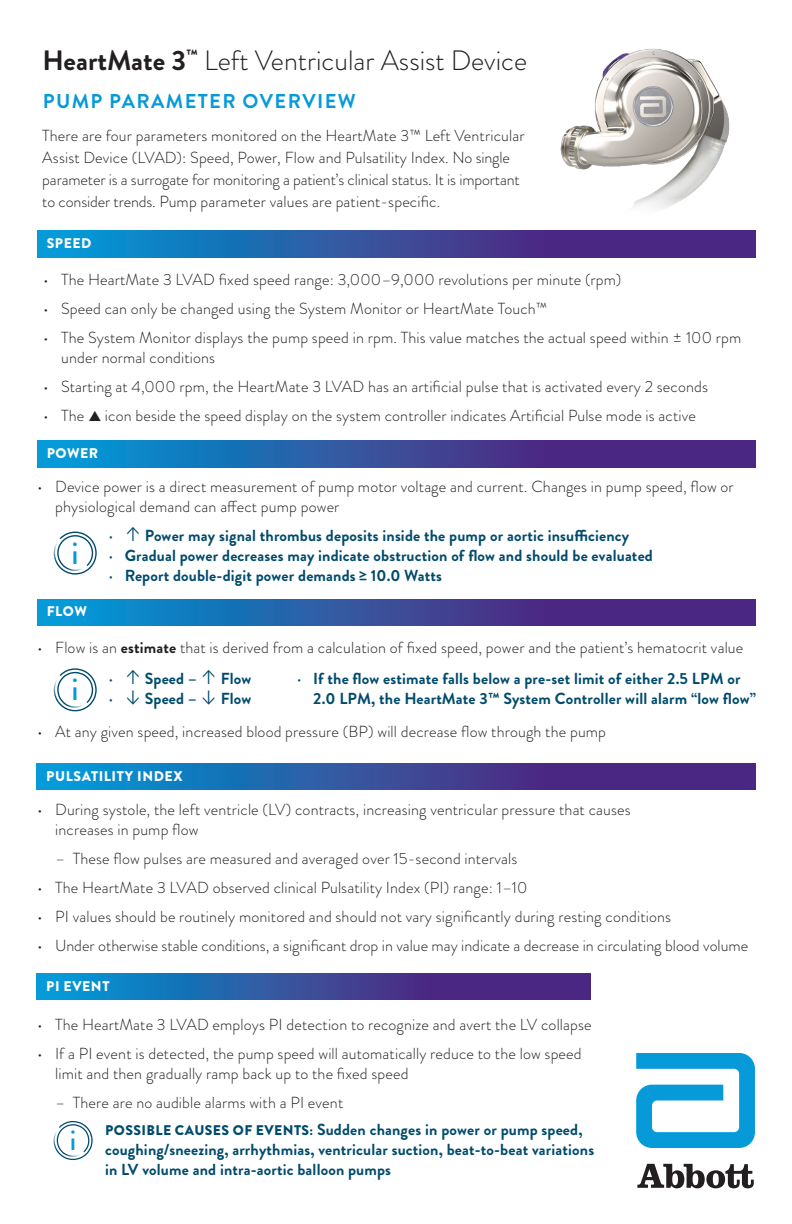
<style>
.page{position:relative;width:792px;height:1224px;background:#fff}
.page>*{position:absolute;margin:0;border:0;box-sizing:border-box;transform-origin:0 0}
.t1{font:500 31.8px "Brandon Grotesque";color:#069ad9}
.t2{font:500 28.8px "Brandon Grotesque";color:#069ad9}
.t3{font:300 28px "Brandon Grotesque";color:#231f20}
.t4{font:700 20px "Brandon Grotesque";letter-spacing:.07em;color:#069ad9}
.t5{font:300 16px/20px "Brandon Grotesque";letter-spacing:.01em;color:#231f20}
.t6{font:700 16px/20px "Brandon Grotesque";letter-spacing:.01em;color:#004b6c}
.Level{font:900 14px "Brandon Grotesque";letter-spacing:.04em;color:#fff}
.s1{font-weight:700}
.s2{font-weight:300}
.s3{font-family:"Mercury Text G1";font-size:22px}
.s4{font-weight:900;font-size:14px}
</style>
<div class="page">
<svg style="left:38px;top:230px;width:718px;height:27px;background:#3052a0"></svg>
<svg style="left:37px;top:763px;width:719px;height:27px;background:#3152a0"></svg>
<svg style="left:37px;top:973px;width:553px;height:27px;background:#3052a0"></svg>
<svg style="left:636px;top:1053px;width:119px;height:95px"></svg>
<svg style="left:637px;top:1164px;width:117px;height:24px"></svg>
<img style="left:560px;top:48px;width:170px;height:160px">
<svg style="left:37px;top:441px;width:719px;height:26px;background:#3052a0"></svg>
<svg style="left:37px;top:599px;width:719px;height:27px;background:#3052a0"></svg>
<svg style="left:54px;top:532px;width:43px;height:43px"></svg>
<svg style="left:54px;top:668px;width:43px;height:43px"></svg>
<svg style="left:54px;top:1121px;width:39px;height:39px"></svg>
<p class="t3" style="left:43px;top:41px;width:486px"><span class="s1">HeartMate 3</span><sup>™</sup> Left Ventricular Assist Device</p>
<p class="t4" style="left:43px;top:87px;width:315px">PUMP PARAMETER OVERVIEW</p>
<p class="t5" style="left:42px;top:125px;width:484px;line-height:22px">There are four parameters monitored on the HeartMate 3™ Left Ventricular Assist Device (LVAD): Speed, Power, Flow and Pulsatility Index. No single parameter is a surrogate for monitoring a patient’s clinical status. It is important to consider trends. Pump parameter values are patient-specific.</p>
<p class="Level" style="left:47px;top:233px;width:46px">SPEED</p>
<p class="t5" style="left:43px;top:269px;width:580px">• The HeartMate 3 LVAD fixed speed range: 3,000–9,000 revolutions per minute (rpm)</p>
<p class="t5" style="left:43px;top:298px;width:506px">• Speed can only be changed using the System Monitor or HeartMate Touch™</p>
<p class="t5" style="left:61px;top:327px;width:682px;text-indent:-18px">• The System Monitor displays the pump speed in rpm. This value matches the actual speed within ± 100 rpm under normal conditions</p>
<p class="t5" style="left:43px;top:376px;width:666px">• Starting at 4,000 rpm, the HeartMate 3 LVAD has an artificial pulse that is activated every 2 seconds</p>
<p class="t5" style="left:43px;top:405px;width:43px">• The</p>
<p class="t5" style="left:105px;top:405px;width:593px">icon beside the speed display on the system controller indicates Artificial Pulse mode is active</p>
<p class="Level" style="left:47px;top:443px;width:53px">POWER</p>
<p class="t5" style="left:55px;top:477px;width:680px;text-indent:-18px">• Device power is a direct measurement of pump motor voltage and current. Changes in pump speed, flow or physiological demand can affect pump power</p>
<p class="t1" style="left:72px;top:531px;width:9px">i</p>
<p class="Level" style="left:47px;top:602px;width:42px">FLOW</p>
<p class="t6" style="left:108px;top:526px;width:523px"><span class="s2">•</span> <span class="s3">•</span> Power may signal thrombus deposits inside the pump or aortic insufficiency</p>
<p class="t6" style="left:108px;top:546px;width:546px"><span class="s2">•</span> Gradual power decreases may indicate obstruction of flow and should be evaluated</p>
<p class="t6" style="left:108px;top:566px;width:336px"><span class="s2">•</span> Report double-digit power demands ≥ 10.0 Watts</p>
<p class="t5" style="left:37px;top:638px;width:708px">• Flow is an <span class="s1">estimate</span> that is derived from a calculation of fixed speed, power and the patient’s hematocrit value</p>
<p class="t1" style="left:72px;top:667px;width:9px">i</p>
<p class="t6" style="left:108px;top:669px;width:145px"><span class="s2">•</span> <span class="s3">•</span> Speed – <span class="s3">•</span> Flow</p>
<p class="t6" style="left:108px;top:689px;width:145px"><span class="s2">•</span> <span class="s3">•</span> Speed – <span class="s3">•</span> Flow</p>
<p class="t6" style="left:313px;top:668px;width:444px;text-indent:-17px"><span class="s2">•</span> If the flow estimate falls below a pre-set limit of either 2.5 LPM or<br>2.0 LPM, the HeartMate 3™ System Controller will alarm “low flow”</p>
<p class="t5" style="left:37px;top:722px;width:570px">• At any given speed, increased blood pressure (BP) will decrease flow through the pump</p>
<p class="Level" style="left:46px;top:766px;width:138px">PULSATILITY INDEX</p>
<p class="t5" style="left:37px;top:799px;width:595px">• During systole, the left ventricle (LV) contracts, increasing ventricular pressure that causes</p>
<p class="t5" style="left:55px;top:819px;width:145px">increases in pump flow</p>
<p class="t5" style="left:55px;top:848px;width:464px">– These flow pulses are measured and averaged over 15-second intervals</p>
<p class="t5" style="left:37px;top:877px;width:492px">• The HeartMate 3 LVAD observed clinical Pulsatility Index (PI) range: 1–10</p>
<p class="t5" style="left:37px;top:906px;width:635px">• PI values should be routinely monitored and should not vary significantly during resting conditions</p>
<p class="t5" style="left:37px;top:935px;width:712px">• Under otherwise stable conditions, a significant drop in value may indicate a decrease in circulating blood volume</p>
<p class="Level" style="left:46px;top:976px;width:65px">PI EVENT</p>
<p class="t5" style="left:37px;top:1014px;width:556px">• The HeartMate 3 LVAD employs PI detection to recognize and avert the LV collapse</p>
<p class="t5" style="left:55px;top:1043px;width:528px;text-indent:-18px">• If a PI event is detected, the pump speed will automatically reduce to the low speed limit and then gradually ramp back up to the fixed speed</p>
<p class="t5" style="left:55px;top:1092px;width:290px">– There are no audible alarms with a PI event</p>
<p class="t2" style="left:70px;top:1120px;width:8px">i</p>
<p class="t6" style="left:105px;top:1119px;width:491px"><span class="s4">POSSIBLE CAUSES OF EVENTS:</span> Sudden changes in power or pump speed, coughing/sneezing, arrhythmias, ventricular suction, beat-to-beat variations in LV volume and intra-aortic balloon pumps</p>
</div>
